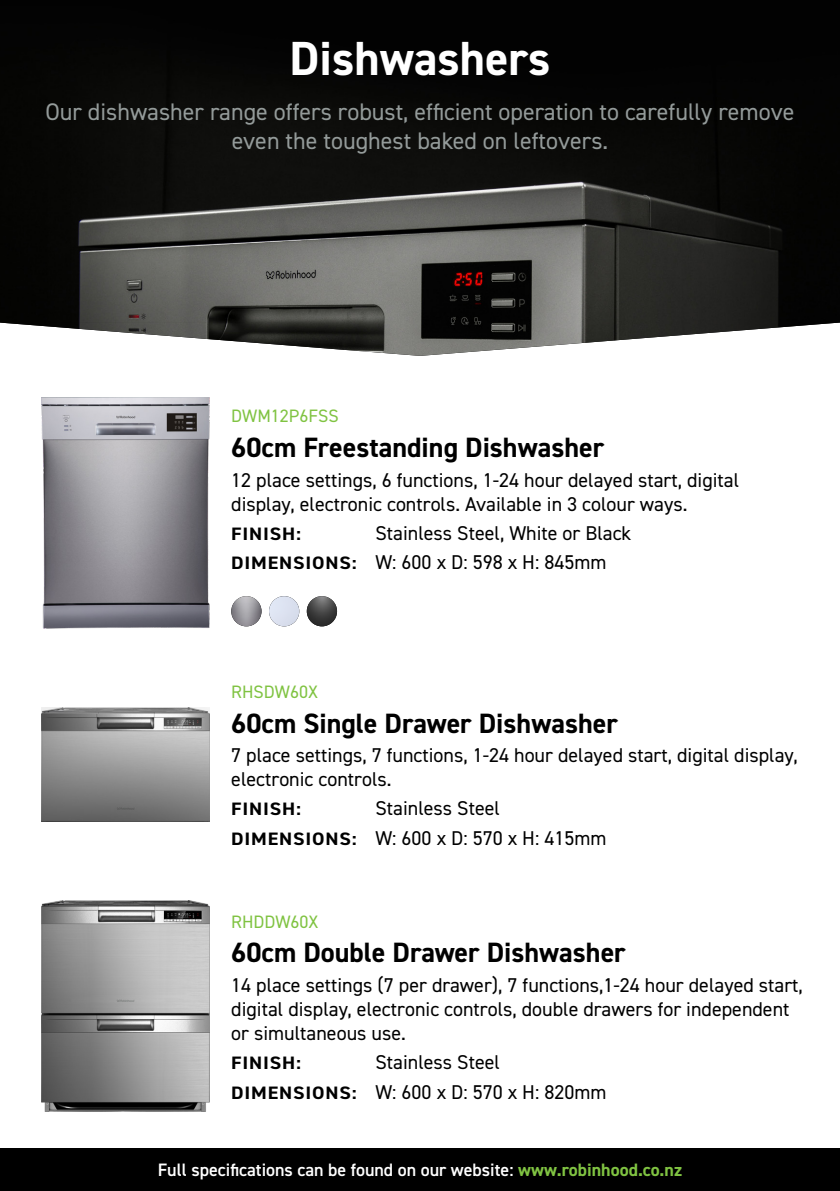
<style>
.page{position:relative;width:840px;height:1191px;background:#fff}
.page>*{position:absolute;margin:0;border:0;box-sizing:border-box;transform-origin:0 0}
.t1{font:700 48px "DIN2014";color:#fff}
.t2{font:700 28px "DIN2014";color:#000}
.t3{font:24px/28.8px "DIN2014";color:#949b9a;text-align:center}
.t4{font:20px/24px "DIN2014";color:#000}
.t5{font:600 18px "DIN2014";color:#fff}
.t6{font:18px "DIN2014";color:#80c342}
.t7{font:700 18px "DIN2014";letter-spacing:.04em;color:#000;scale:1.11 1}
.s1{font-weight:700;font-size:18px}
.s2{font-weight:700;color:#80c342}
</style>
<div class="page">
<img style="left:42px;top:900px;width:167px;height:211px">
<img style="left:42px;top:708px;width:167px;height:113px">
<img style="left:0;top:0;width:839px;height:356px">
<img style="left:42px;top:397px;width:167px;height:232px">
<img style="left:306px;top:596px;width:31px;height:30px;border-radius:15px">
<img style="left:269px;top:596px;width:30px;height:30px;border-radius:15px">
<img style="left:231px;top:596px;width:30px;height:30px;border-radius:15px">
<div style="left:0;top:1148px;width:839px;height:43px;background:#000"></div>
<h1 class="t1" style="left:289px;top:26px;width:262px">Dishwashers</h1>
<p class="t3" style="left:45px;top:97px;width:750px">Our dishwasher range offers robust, efficient operation to carefully remove even the toughest baked on leftovers.</p>
<p class="t6" style="left:231px;top:405px;width:109px">DWM12P6FSS</p>
<h2 class="t2" style="left:231px;top:428px;width:374px">60cm Freestanding Dishwasher</h2>
<p class="t4" style="left:231px;top:467px;width:509px">12 place settings, 6 functions, 1-24 hour delayed start, digital display, electronic controls. Available in 3 colour ways.</p>
<p class="t7" style="left:231px;top:521px;width:64px">FINISH:</p>
<p class="t4" style="left:231px;top:517px;width:401px;line-height:29.6px;text-indent:144px">Stainless Steel, White or Black<br><span class="s1">DIMENSIONS:</span> W: 600 x D: 598 x H: 845mm</p>
<p class="t6" style="left:231px;top:680px;width:88px">RHSDW60X</p>
<h2 class="t2" style="left:231px;top:704px;width:388px">60cm Single Drawer Dishwasher</h2>
<p class="t4" style="left:231px;top:743px;width:567px">7 place settings, 7 functions, 1-24 hour delayed start, digital display, electronic controls.</p>
<p class="t7" style="left:231px;top:797px;width:64px">FINISH:</p>
<p class="t4" style="left:231px;top:793px;width:376px;line-height:29.6px;text-indent:144px">Stainless Steel<br><span class="s1">DIMENSIONS:</span> W: 600 x D: 570 x H: 415mm</p>
<p class="t6" style="left:231px;top:910px;width:89px">RHDDW60X</p>
<h2 class="t2" style="left:231px;top:933px;width:396px">60cm Double Drawer Dishwasher</h2>
<p class="t4" style="left:231px;top:972px;width:572px">14 place settings (7 per drawer), 7 functions,1-24 hour delayed start, digital display, electronic controls, double drawers for independent or simultaneous use.</p>
<p class="t7" style="left:231px;top:1050px;width:64px">FINISH:</p>
<p class="t4" style="left:231px;top:1046px;width:376px;line-height:29.6px;text-indent:144px">Stainless Steel<br><span class="s1">DIMENSIONS:</span> W: 600 x D: 570 x H: 820mm</p>
<p class="t5" style="left:158px;top:1157px;width:525px">Full specifications can be found on our website: <span class="s2">www.robinhood.co.nz</span></p>
</div>
